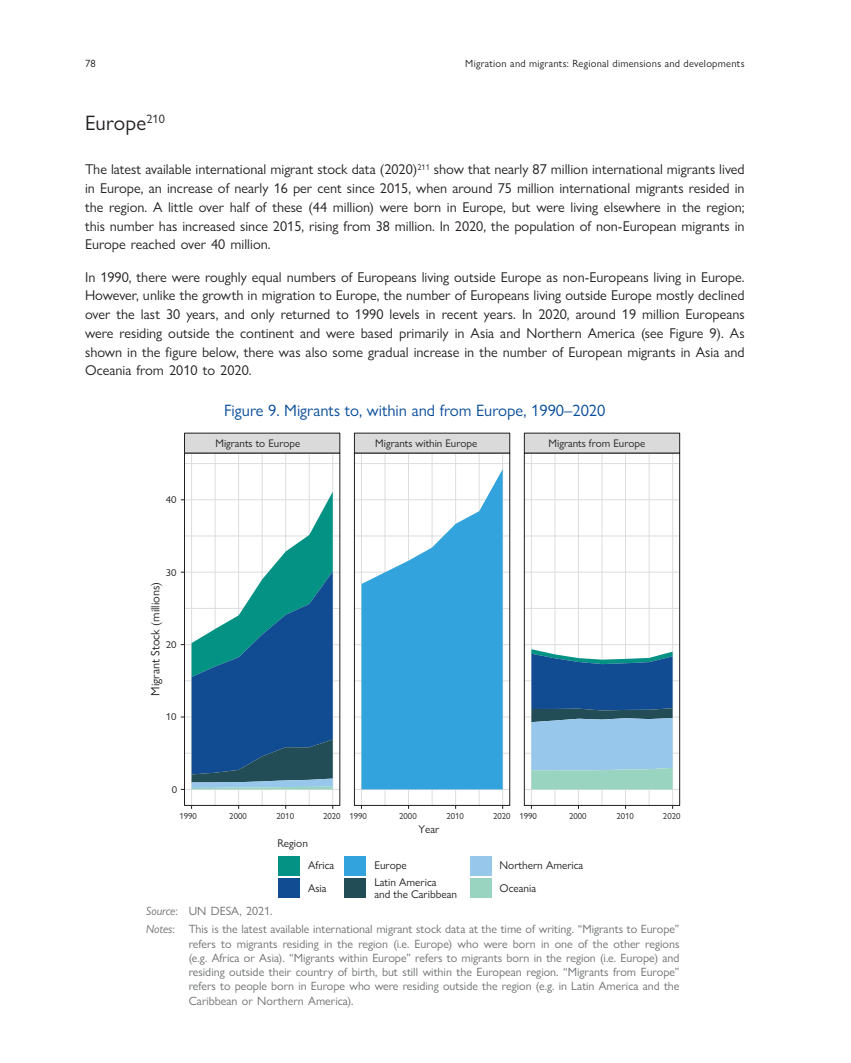
<style>
.page{position:relative;width:851px;height:1063px;background:#fff}
.page>*{position:absolute;margin:0;border:0;box-sizing:border-box;transform-origin:0 0}
.Heading_1{font:21px "Gill Sans Nova";letter-spacing:.01em;color:#231f20}
.Figure_title{font:16.5px "Gill Sans Nova";color:#074c9a}
.Body_text{font:14.25px/18.8px "Gill Sans Nova";color:#231f20;text-align:justify}
.t1{font:12.15px "Gill Sans Nova";color:#231f20}
.Source___Note_copy{font:12px/14.2px "Gill Sans Nova";color:#6d6f71;text-align:justify}
.Source___Note{font:12px "Gill Sans Nova";color:#6d6f71}
.t2{font:11.25px/22.6px "Gill Sans Nova";color:#231f20}
.t3{font:10.95px "Gill Sans Nova";color:#231f20}
.t4{font:10.5px "Gill Sans Nova";letter-spacing:.025em;color:#231f20}
.t5{font:10.05px "Gill Sans Nova";color:#231f20;scale:1.08 1}
.t6{font:8.7px "Gill Sans Nova";color:#231f20}
.s1{font-style:italic}
</style>
<div class="page">
<hr style="left:184px;top:753px;width:156px;height:1px;background:#dcddde">
<hr style="left:184px;top:680px;width:156px;height:1px;background:#dcddde">
<hr style="left:184px;top:608px;width:156px;height:1px;background:#dcddde">
<hr style="left:184px;top:536px;width:156px;height:1px;background:#dcddde">
<hr style="left:184px;top:463px;width:156px;height:1px;background:#dcddde">
<hr style="left:215px;top:453px;width:1px;height:352px;background:#dcddde">
<hr style="left:262px;top:453px;width:1px;height:352px;background:#dcddde">
<hr style="left:309px;top:453px;width:1px;height:352px;background:#dcddde">
<hr style="left:184px;top:789px;width:156px;height:1px;background:#dcddde">
<hr style="left:184px;top:717px;width:156px;height:1px;background:#dcddde">
<hr style="left:184px;top:644px;width:156px;height:1px;background:#dcddde">
<hr style="left:184px;top:572px;width:156px;height:1px;background:#dcddde">
<hr style="left:184px;top:499px;width:156px;height:1px;background:#dcddde">
<hr style="left:191px;top:453px;width:1px;height:352px;background:#dcddde">
<hr style="left:238px;top:453px;width:1px;height:352px;background:#dcddde">
<hr style="left:285px;top:453px;width:1px;height:352px;background:#dcddde">
<hr style="left:332px;top:453px;width:1px;height:352px;background:#dcddde">
<svg style="left:191px;top:492px;width:142px;height:297px"></svg>
<div style="left:184px;top:453px;width:156px;height:353px;border:1px solid #231f20"></div>
<hr style="left:354px;top:753px;width:155px;height:1px;background:#dcddde">
<hr style="left:354px;top:680px;width:155px;height:1px;background:#dcddde">
<hr style="left:354px;top:608px;width:155px;height:1px;background:#dcddde">
<hr style="left:354px;top:536px;width:155px;height:1px;background:#dcddde">
<hr style="left:354px;top:463px;width:155px;height:1px;background:#dcddde">
<hr style="left:384px;top:453px;width:1px;height:352px;background:#dcddde">
<hr style="left:431px;top:453px;width:1px;height:352px;background:#dcddde">
<hr style="left:478px;top:453px;width:1px;height:352px;background:#dcddde">
<hr style="left:354px;top:789px;width:155px;height:1px;background:#dcddde">
<hr style="left:354px;top:717px;width:155px;height:1px;background:#dcddde">
<hr style="left:354px;top:644px;width:155px;height:1px;background:#dcddde">
<hr style="left:354px;top:572px;width:155px;height:1px;background:#dcddde">
<hr style="left:354px;top:499px;width:155px;height:1px;background:#dcddde">
<hr style="left:361px;top:453px;width:1px;height:352px;background:#dcddde">
<hr style="left:408px;top:453px;width:1px;height:352px;background:#dcddde">
<hr style="left:455px;top:453px;width:1px;height:352px;background:#dcddde">
<hr style="left:502px;top:453px;width:1px;height:352px;background:#dcddde">
<svg style="left:361px;top:469px;width:141px;height:320px;fill:#32a3dc"></svg>
<div style="left:354px;top:453px;width:156px;height:353px;border:1px solid #231f20"></div>
<hr style="left:524px;top:753px;width:155px;height:1px;background:#dcddde">
<hr style="left:524px;top:680px;width:155px;height:1px;background:#dcddde">
<hr style="left:524px;top:608px;width:155px;height:1px;background:#dcddde">
<hr style="left:524px;top:536px;width:155px;height:1px;background:#dcddde">
<hr style="left:524px;top:463px;width:155px;height:1px;background:#dcddde">
<hr style="left:554px;top:453px;width:1px;height:352px;background:#dcddde">
<hr style="left:601px;top:453px;width:1px;height:352px;background:#dcddde">
<hr style="left:648px;top:453px;width:1px;height:352px;background:#dcddde">
<hr style="left:524px;top:789px;width:155px;height:1px;background:#dcddde">
<hr style="left:524px;top:717px;width:155px;height:1px;background:#dcddde">
<hr style="left:524px;top:644px;width:155px;height:1px;background:#dcddde">
<hr style="left:524px;top:572px;width:155px;height:1px;background:#dcddde">
<hr style="left:524px;top:499px;width:155px;height:1px;background:#dcddde">
<hr style="left:531px;top:453px;width:1px;height:352px;background:#dcddde">
<hr style="left:578px;top:453px;width:1px;height:352px;background:#dcddde">
<hr style="left:625px;top:453px;width:1px;height:352px;background:#dcddde">
<hr style="left:672px;top:453px;width:1px;height:352px;background:#dcddde">
<svg style="left:531px;top:649px;width:141px;height:140px;background:#6297ba"></svg>
<div style="left:524px;top:453px;width:156px;height:353px;border:1px solid #231f20"></div>
<div style="left:184px;top:433px;width:156px;height:20px;background:#dadada"></div>
<div style="left:354px;top:433px;width:155px;height:20px;background:#dadada"></div>
<div style="left:524px;top:433px;width:155px;height:20px;background:#dadada"></div>
<div style="left:278px;top:856px;width:22px;height:20px;background:#049284"></div>
<div style="left:278px;top:878px;width:22px;height:20px;background:#114c92"></div>
<div style="left:344px;top:856px;width:22px;height:20px;background:#32a3dc"></div>
<div style="left:344px;top:878px;width:22px;height:20px;background:#224d57"></div>
<div style="left:470px;top:856px;width:21px;height:20px;background:#97c7eb"></div>
<div style="left:470px;top:878px;width:21px;height:20px;background:#99d4c0"></div>
<p class="t4" style="left:85px;top:57px;width:12px">78</p>
<p class="t4" style="left:465px;top:57px;width:281px">Migration and migrants: Regional dimensions and developments</p>
<p class="Heading_1" style="left:85px;top:110px;width:81px">Europe<sup>210</sup></p>
<p class="Body_text" style="left:85px;top:160px;width:661px">The latest available international migrant stock data (2020)<sup>211</sup> show that nearly 87 million international migrants lived in Europe, an increase of nearly 16 per cent since 2015, when around 75 million international migrants resided in the region. A little over half of these (44 million) were born in Europe, but were living elsewhere in the region; this number has increased since 2015, rising from 38 million. In 2020, the population of non-European migrants in Europe reached over 40 million.</p>
<p class="Body_text" style="left:85px;top:267px;width:661px">In 1990, there were roughly equal numbers of Europeans living outside Europe as non-Europeans living in Europe.<br>However, unlike the growth in migration to Europe, the number of Europeans living outside Europe mostly declined over the last 30 years, and only returned to 1990 levels in recent years. In 2020, around 19 million Europeans were residing outside the continent and were based primarily in Asia and Northern America (see Figure 9). As shown in the figure below, there was also some gradual increase in the number of European migrants in Asia and Oceania from 2010 to 2020.</p>
<p class="Figure_title" style="left:224px;top:401px;width:382px">Figure 9. Migrants to, within and from Europe, 1990–2020</p>
<p class="t3" style="left:215px;top:436px;width:86px">Migrants to Europe</p>
<p class="t3" style="left:375px;top:436px;width:103px">Migrants within Europe</p>
<p class="t3" style="left:548px;top:436px;width:98px">Migrants from Europe</p>
<p class="t5" style="left:166px;top:494px;width:11px">40</p>
<p class="t5" style="left:166px;top:566px;width:11px">30</p>
<p class="t1" style="left:148px;top:696px;width:115px;rotate:-90deg">Migrant Stock (millions)</p>
<p class="t5" style="left:166px;top:639px;width:11px">20</p>
<p class="t5" style="left:166px;top:711px;width:11px">10</p>
<p class="t5" style="left:172px;top:783px;width:6px">0</p>
<p class="t6" style="left:179px;top:810px;width:19px">1990</p>
<p class="t6" style="left:229px;top:810px;width:19px">2000</p>
<p class="t6" style="left:276px;top:810px;width:19px">2010</p>
<p class="t6" style="left:323px;top:810px;width:45px">2020 1990</p>
<p class="t6" style="left:399px;top:810px;width:19px">2000</p>
<p class="t6" style="left:446px;top:810px;width:19px">2010</p>
<p class="t6" style="left:493px;top:810px;width:45px">2020 1990</p>
<p class="t6" style="left:569px;top:810px;width:19px">2000</p>
<p class="t6" style="left:616px;top:810px;width:19px">2010</p>
<p class="t6" style="left:662px;top:810px;width:19px">2020</p>
<p class="t2" style="left:277px;top:832px;width:32px">Region</p>
<p class="t2" style="left:418px;top:817px;width:22px">Year</p>
<p class="t2" style="left:308px;top:854px;width:28px">Africa<br>Asia</p>
<p class="t2" style="left:374px;top:857px;width:64px;line-height:16.8px">Europe<br>Latin America</p>
<p class="t2" style="left:374px;top:883px;width:84px">and the Caribbean</p>
<p class="t2" style="left:499px;top:854px;width:85px">Northern America<br>Oceania</p>
<p class="Source___Note" style="left:146px;top:903px;width:128px"><span class="s1">Source</span>: UN DESA, 2021.</p>
<p class="Source___Note_copy" style="left:189px;top:922px;width:492px;text-indent:-43px"><span class="s1">Notes</span>: This is the latest available international migrant stock data at the time of writing. “Migrants to Europe” refers to migrants residing in the region (i.e. Europe) who were born in one of the other regions (e.g. Africa or Asia). “Migrants within Europe” refers to migrants born in the region (i.e. Europe) and residing outside their country of birth, but still within the European region. “Migrants from Europe” refers to people born in Europe who were residing outside the region (e.g. in Latin America and the Caribbean or Northern America).</p>
</div>
